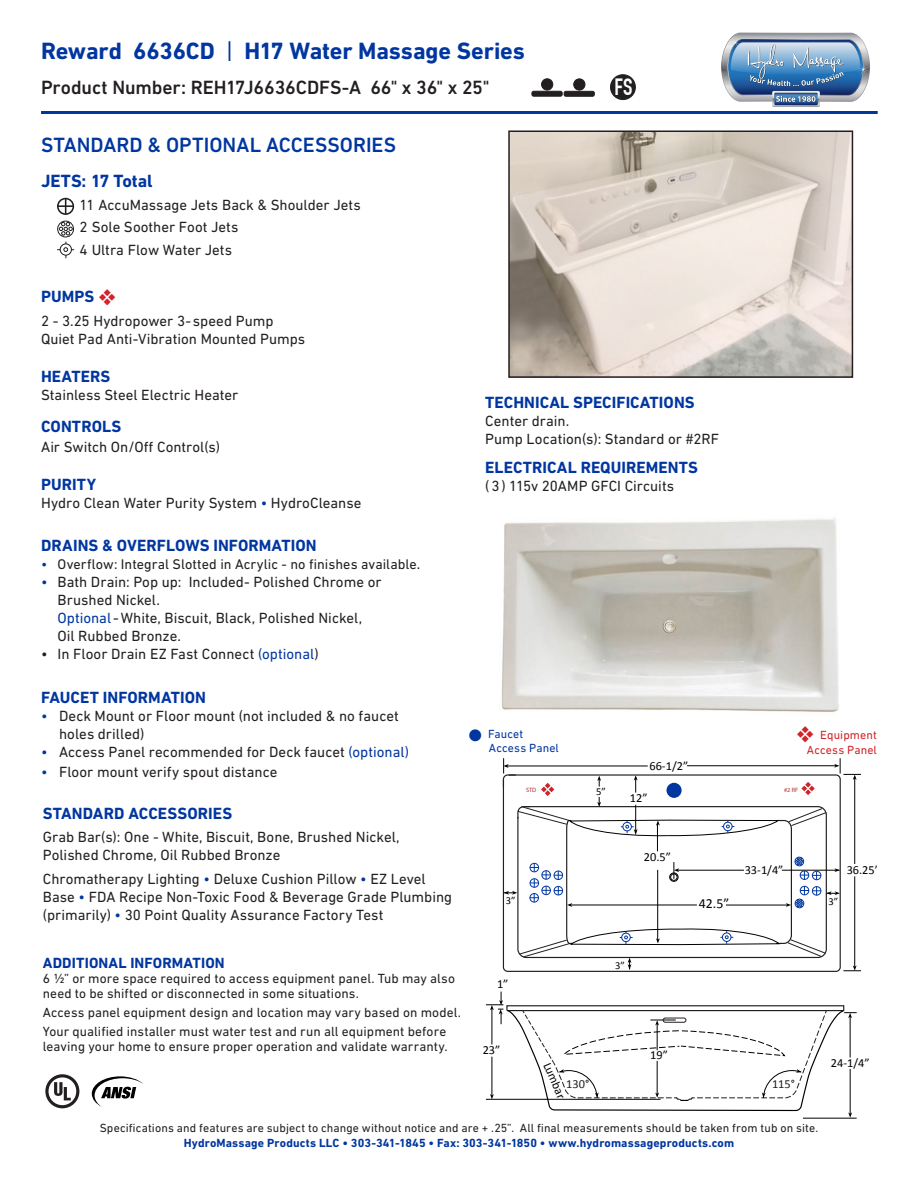
<style>
.page{position:relative;width:918px;height:1188px;background:#fff}
.page>*{position:absolute;margin:0;border:0;box-sizing:border-box;transform-origin:0 0}
.t1{font:700 24px "DIN Next LT Pro";letter-spacing:-.005em;color:#0036a0}
.t2{font:700 23.1px "DIN Condensed";color:#fff}
.t3{font:500 21px "DIN Next LT Pro";color:#0036a0}
.t4{font:500 19.5px "DIN Next LT Pro";letter-spacing:-.005em;color:#231f20}
.t5{font:700 18px "DIN Next LT Pro";letter-spacing:-.005em;color:#0036a0}
.t6{font:700 16.5px "DIN Next LT Pro";letter-spacing:.005em;color:#0036a0}
.t7{font:15px/18px "DIN Next LT Pro";color:#231f20}
.t8{font:700 15px "DIN Next LT Pro";letter-spacing:.01em;color:#0036a0}
.t9{font:14.25px "DIN Next LT Pro";letter-spacing:.005em;color:#231f20}
.t10{font:13.95px "Calibri";color:#000}
.t11{font:13.5px/15px "DIN Next LT Pro";letter-spacing:.005em;color:#231f20}
.t12{font:12.3px "Calibri";color:#000}
.t13{font:12.3px "Calibri";color:#231f20}
.t14{font:12px "DIN Next LT Pro";letter-spacing:.01em;color:#231f20}
.t15{font:700 12px "DIN Next LT Pro";letter-spacing:.015em;color:#0036a0}
.t16{font:12px/14.4px "DIN Next LT Pro";letter-spacing:.01em;color:#d1232a;text-align:right}
.t17{font:12px/14.4px "DIN Next LT Pro";letter-spacing:.01em;color:#0036a0}
.t18{font:10.65px "Calibri";color:#000}
.t19{font:6.3px "Myriad Pro";color:#b6282d}
.s1{font-weight:400}
.s2{font-weight:700;font-size:16.5px;color:#0036a0}
.s3{color:#d1232a}
.s4{color:#0036a0}
.s5{font-size:15px}
</style>
<div class="page">
<svg style="left:721px;top:33px;width:149px;height:74px;background:#83a0bf"></svg>
<hr style="left:803px;top:1118px;width:54px;height:1px;background:#000">
<svg style="left:486px;top:992px;width:371px;height:126px"></svg>
<svg style="left:502px;top:759px;width:359px;height:212px"></svg>
<svg style="left:610px;top:74px;width:26px;height:26px"></svg>
<hr style="left:41px;top:111px;width:837px;height:3px;background:#0036a0">
<svg style="left:92px;top:1076px;width:51px;height:31px"></svg>
<svg style="left:45px;top:1074px;width:34px;height:34px"></svg>
<div style="left:49px;top:1077px;width:27px;height:28px;background:#fff;border-radius:50%"></div>
<svg style="left:54px;top:1082px;width:17px;height:18px"></svg>
<div style="left:57px;top:198px;width:17px;height:17px;border:2px solid #211e1e;border-radius:50%"></div>
<svg style="left:58px;top:199px;width:16px;height:15px"></svg>
<svg style="left:57px;top:221px;width:17px;height:37px"></svg>
<div style="left:542px;top:79px;width:11px;height:11px;background:#231f20;border-radius:50%"></div>
<div style="left:541px;top:79px;width:12px;height:11px;border:1px solid #231f20;border-radius:50%"></div>
<div style="left:532px;top:91px;width:30px;height:5px;background:#231f20;border-radius:2px"></div>
<div style="left:532px;top:91px;width:30px;height:5px;border:1px solid #231f20;border-radius:2px"></div>
<div style="left:574px;top:79px;width:11px;height:11px;background:#231f20;border-radius:50%"></div>
<div style="left:574px;top:79px;width:11px;height:11px;border:1px solid #231f20;border-radius:50%"></div>
<div style="left:564px;top:91px;width:30px;height:5px;background:#231f20;border-radius:2px"></div>
<div style="left:564px;top:91px;width:31px;height:5px;border:1px solid #231f20;border-radius:2px"></div>
<img style="left:501px;top:518px;width:338px;height:194px">
<img style="left:511px;top:133px;width:339px;height:242px">
<div style="left:508px;top:130px;width:345px;height:248px;border:2px solid #231f20"></div>
<h1 class="t1" style="left:41px;top:37px;width:486px">Reward 6636CD <span class="s1">|</span> H17 Water Massage Series</h1>
<h3 class="t4" style="left:41px;top:76px;width:450px">Product Number: REH17J6636CDFS-A 66" x 36" x 25"</h3>
<h2 class="t2" style="left:614px;top:74px;width:19px">FS</h2>
<h3 class="t3" style="left:41px;top:133px;width:357px">STANDARD &amp; OPTIONAL ACCESSORIES</h3>
<p class="t5" style="left:41px;top:171px;width:113px">JETS: 17 Total</p>
<p class="t7" style="left:62px;top:193px;width:300px;line-height:22.5px"><span class="s2">X</span> 11 AccuMassage Jets Back &amp; Shoulder Jets<br><span class="s2">X</span> 2 Sole Soother Foot Jets<br><span class="s2">X</span> 4 Ultra Flow Water Jets</p>
<p class="t6" style="left:41px;top:286px;width:76px">PUMPS <span class="s3">❖</span></p>
<p class="t7" style="left:41px;top:312px;width:266px">2 - 3.25 Hydropower 3- speed Pump<br>Quiet Pad Anti-Vibration Mounted Pumps</p>
<p class="t6" style="left:41px;top:367px;width:71px">HEATERS</p>
<p class="t7" style="left:41px;top:386px;width:199px">Stainless Steel Electric Heater</p>
<p class="t6" style="left:41px;top:417px;width:82px">CONTROLS</p>
<p class="t7" style="left:41px;top:438px;width:180px">Air Switch On/Off Control(s)</p>
<p class="t6" style="left:41px;top:475px;width:57px">PURITY</p>
<p class="t7" style="left:41px;top:494px;width:322px">Hydro Clean Water Purity System <span class="s4">•</span> HydroCleanse</p>
<p class="t6" style="left:41px;top:536px;width:277px">DRAINS &amp; OVERFLOWS INFORMATION</p>
<p class="t9" style="left:41px;top:556px;width:381px"><span class="s4">•</span> Overflow: Integral Slotted in Acrylic - no finishes available<span class="s5">.</span></p>
<p class="t7" style="left:58px;top:573px;width:326px;text-indent:-17px"><span class="s4">•</span> Bath Drain: Pop up: Included- Polished Chrome or Brushed Nickel.<br><span class="s4">Optional</span>-White, Biscuit, Black, Polished Nickel, Oil Rubbed Bronze.</p>
<p class="t7" style="left:41px;top:645px;width:279px">• In Floor Drain EZ Fast Connect <span class="s4">(optional</span>)</p>
<p class="t6" style="left:41px;top:688px;width:166px">FAUCET INFORMATION</p>
<p class="t7" style="left:59px;top:707px;width:341px;text-indent:-18px"><span class="s4">•</span> Deck Mount or Floor mount (not included &amp; no faucet holes drilled)</p>
<p class="t7" style="left:41px;top:743px;width:369px"><span class="s4">•</span> Access Panel recommended for Deck faucet <span class="s4">(optional)</span></p>
<p class="t7" style="left:41px;top:763px;width:238px"><span class="s4">•</span> Floor mount verify spout distance</p>
<p class="t6" style="left:43px;top:804px;width:191px">STANDARD ACCESSORIES</p>
<p class="t7" style="left:43px;top:828px;width:358px">Grab Bar(s): One - White, Biscuit, Bone, Brushed Nickel,<br>Polished Chrome, Oil Rubbed Bronze</p>
<p class="t7" style="left:43px;top:869px;width:411px">Chromatherapy Lighting <span class="s4">•</span> Deluxe Cushion Pillow <span class="s4">•</span> EZ Level<br>Base <span class="s4">•</span> FDA Recipe Non-Toxic Food &amp; Beverage Grade Plumbing (primarily) <span class="s4">•</span> 30 Point Quality Assurance Factory Test</p>
<p class="t6" style="left:485px;top:393px;width:211px">TECHNICAL SPECIFICATIONS</p>
<p class="t7" style="left:485px;top:412px;width:235px">Center drain.<br>Pump Location(s): Standard or #2RF</p>
<p class="t6" style="left:485px;top:457px;width:214px">ELECTRICAL REQUIREMENTS</p>
<p class="t7" style="left:485px;top:476px;width:191px">(3) 115v 20AMP GFCI Circuits</p>
<p class="t17" style="left:489px;top:726px;width:72px;text-indent:-20px">● Faucet<br>Access Panel</p>
<p class="t12" style="left:649px;top:758px;width:40px">66-1/2”</p>
<p class="t16" style="left:796px;top:728px;width:82px">❖ Equipment<br>Access Panel</p>
<p class="t18" style="left:596px;top:785px;width:11px">5”</p>
<p class="t19" style="left:526px;top:786px;width:12px">STD</p>
<p class="t19" style="left:784px;top:786px;width:16px">#2 RF</p>
<p class="t12" style="left:630px;top:790px;width:19px">12”</p>
<p class="t12" style="left:644px;top:849px;width:29px">20.5”</p>
<p class="t12" style="left:745px;top:862px;width:40px">33-1/4”</p>
<p class="t18" style="left:506px;top:894px;width:11px">3”</p>
<p class="t18" style="left:828px;top:894px;width:11px">3”</p>
<p class="t10" style="left:699px;top:895px;width:32px">42.5”</p>
<p class="t12" style="left:847px;top:862px;width:35px">36.25”</p>
<p class="t8" style="left:43px;top:954px;width:183px">ADDITIONAL INFORMATION</p>
<p class="t11" style="left:43px;top:971px;width:414px">6 ½” or more space required to access equipment panel. Tub may also need to be shifted or disconnected in some situations.</p>
<p class="t11" style="left:43px;top:1003px;width:420px;line-height:19.4px">Access panel equipment design and location may vary based on model.<br>Your qualified installer must water test and run all equipment before</p>
<p class="t11" style="left:43px;top:1039px;width:406px">leaving your home to ensure proper operation and validate warranty.</p>
<p class="t12" style="left:497px;top:976px;width:13px">1”</p>
<p class="t12" style="left:483px;top:1043px;width:19px">23”</p>
<p class="t18" style="left:615px;top:958px;width:11px">3”</p>
<p class="t12" style="left:650px;top:1047px;width:19px">19”</p>
<p class="t12" style="left:554px;top:1060px;width:40px;rotate:66deg">Lumbar</p>
<p class="t13" style="left:566px;top:1076px;width:24px">130°</p>
<p class="t13" style="left:772px;top:1076px;width:24px">115°</p>
<p class="t12" style="left:831px;top:1055px;width:40px">24-1/4”</p>
<p class="t14" style="left:100px;top:1121px;width:720px">Specifications and features are subject to change without notice and are + .25”. All final measurements should be taken from tub on site.</p>
<p class="t15" style="left:184px;top:1135px;width:552px">HydroMassage Products LLC • 303-341-1845 • Fax: 303-341-1850 • www.hydromassageproducts.com</p>
</div>
